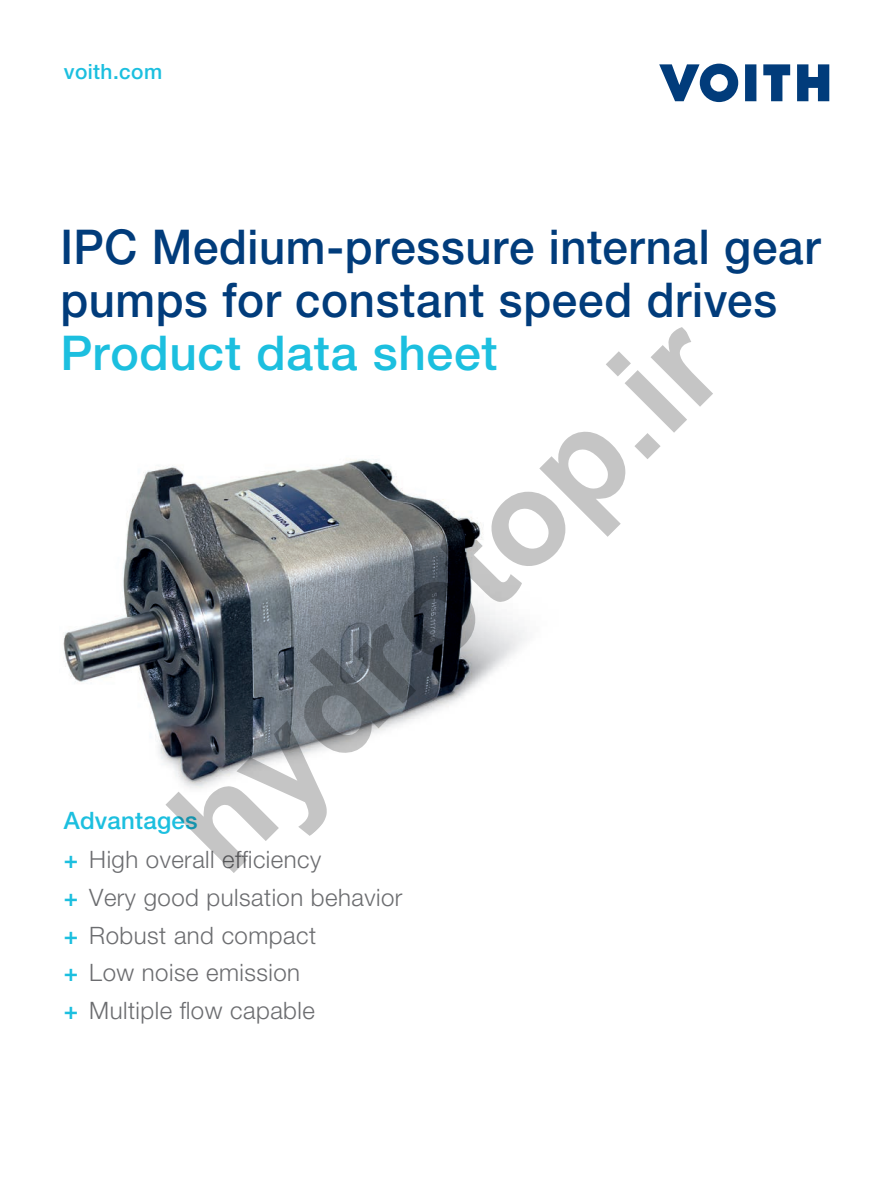
<style>
.page{position:relative;width:893px;height:1191px;background:#fff}
.page>*{position:absolute;margin:0;border:0;box-sizing:border-box;transform-origin:0 0}
.t1{font:700 135px "Arial";color:rgb(0 0 0/.23)}
.t2{font:500 48px/52.8px "Helvetica Neue LT Pro";letter-spacing:.015em;color:#013c7b;scale:.95 1}
.t3{font:500 48px "Helvetica Neue LT Pro";letter-spacing:.015em;color:#1cbfdf}
.t4{font:300 24px/38px "Helvetica Neue LT Pro";letter-spacing:.02em;color:#6c6d70}
.t5{font:500 21px "Helvetica Neue LT Pro";letter-spacing:.02em;color:#1cbfdf}
.s1{font-weight:500;color:#1cbfdf}
</style>
<div class="page">
<img style="left:63px;top:459px;width:464px;height:330px">
<svg style="left:659px;top:64px;width:79px;height:38px"></svg>
<svg style="left:745px;top:64px;width:11px;height:37px"></svg>
<svg style="left:763px;top:64px;width:27px;height:37px"></svg>
<svg style="left:797px;top:64px;width:32px;height:37px"></svg>
<p class="t5" style="left:64px;top:59px;width:100px">voith.com</p>
<h2 class="t2" style="left:60px;top:220px;width:801px">IPC Medium-pressure internal gear pumps for constant speed drives</h2>
<h2 class="t3" style="left:60px;top:324px;width:439px">Product data sheet</h2>
<h1 class="t1" style="left:130px;top:782px;width:714px;rotate:-45deg">hydrotop.ir</h1>
<p class="t4" style="left:64px;top:801px;width:340px"><span class="s1">Advantages<br>+</span> High overall efficiency<br><span class="s1">+</span> Very good pulsation behavior <span class="s1">+</span> Robust and compact<br><span class="s1">+</span> Low noise emission<br><span class="s1">+</span> Multiple flow capable</p>
</div>
